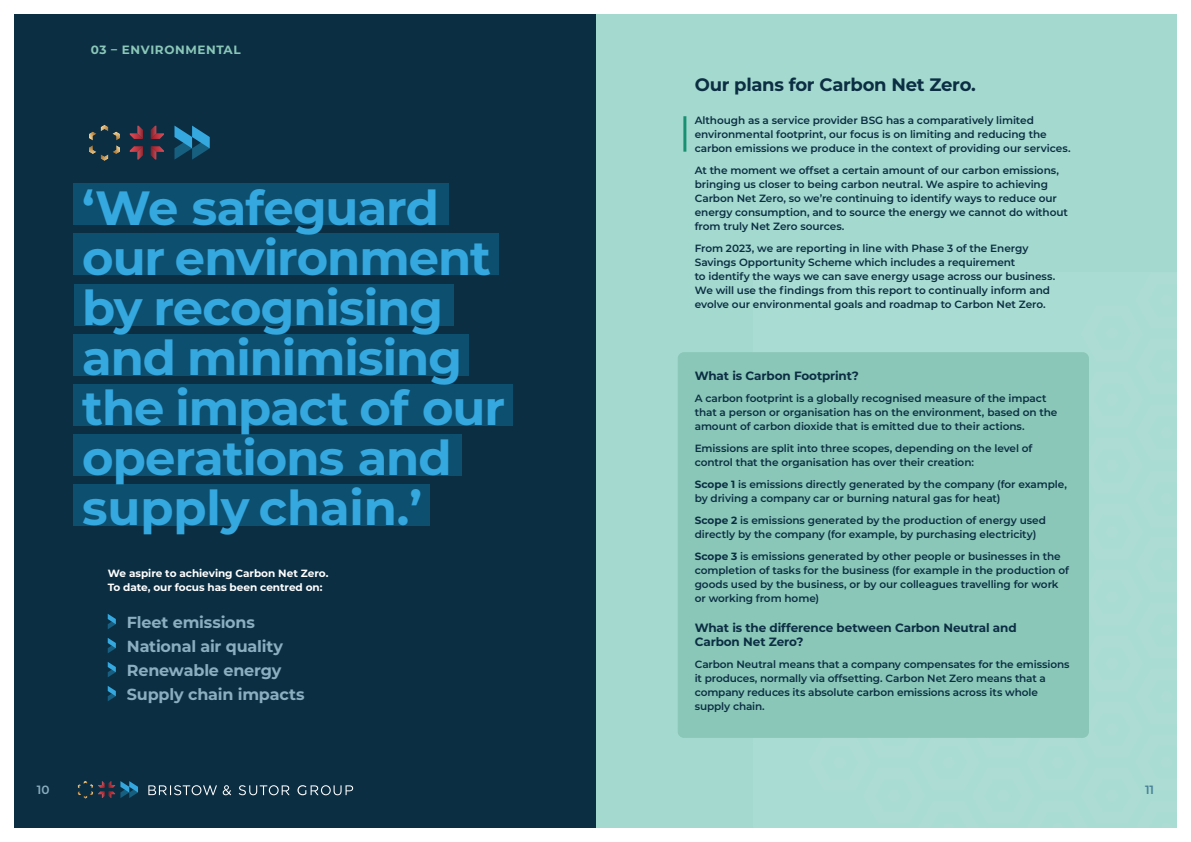
<style>
.page{position:relative;width:1191px;height:842px;background:#fff}
.page>*{position:absolute;margin:0;border:0;box-sizing:border-box;transform-origin:0 0}
.t1{font:700 48px/50px "Montserrat";letter-spacing:-.02em;color:#35a8e0}
.t2{font:700 18px "Montserrat";letter-spacing:-.015em;color:#0b2e43}
.t3{font:700 16px/24px "Montserrat";letter-spacing:-.01em;color:#8bafbf}
.t4{font:700 12px/14px "Montserrat";letter-spacing:-.01em;color:#0b2e43}
.t5{font:700 12px "Montserrat";letter-spacing:.05em;color:#8ac7b8}
.t6{font:600 12px "Montserrat";color:#8bafbf}
.t7{font:600 12px "Montserrat";color:#478199}
.t8{font:600 10.5px/14px "Montserrat";letter-spacing:-.005em;color:#0b2e43}
.t9{font:700 10.5px/14px "Montserrat";letter-spacing:-.005em;color:#fff}
.s1{font-weight:700}
</style>
<div class="page">
<div style="left:595px;top:14px;width:581px;height:814px;background:#a4d9cf"></div>
<div style="left:14px;top:14px;width:581px;height:814px;background:#0b2e43"></div>
<div style="left:74px;top:184px;width:375px;height:41px;background:#0d4f6f"></div>
<div style="left:74px;top:234px;width:425px;height:41px;background:#0d4f6f"></div>
<div style="left:74px;top:284px;width:380px;height:41px;background:#0d4f6f"></div>
<div style="left:74px;top:334px;width:395px;height:41px;background:#0d4f6f"></div>
<div style="left:74px;top:384px;width:439px;height:41px;background:#0d4f6f"></div>
<div style="left:74px;top:434px;width:388px;height:41px;background:#0d4f6f"></div>
<div style="left:74px;top:484px;width:356px;height:41px;background:#0d4f6f"></div>
<svg style="left:89px;top:125px;width:31px;height:36px"></svg>
<svg style="left:174px;top:126px;width:36px;height:34px"></svg>
<svg style="left:151px;top:126px;width:13px;height:13px"></svg>
<svg style="left:130px;top:126px;width:13px;height:13px"></svg>
<svg style="left:130px;top:146px;width:13px;height:13px"></svg>
<svg style="left:151px;top:146px;width:13px;height:13px"></svg>
<svg style="left:108px;top:614px;width:8px;height:15px"></svg>
<svg style="left:108px;top:638px;width:8px;height:15px"></svg>
<svg style="left:108px;top:662px;width:8px;height:15px"></svg>
<svg style="left:108px;top:686px;width:8px;height:15px"></svg>
<svg style="left:148px;top:785px;width:205px;height:10px"></svg>
<svg style="left:78px;top:781px;width:60px;height:18px"></svg>
<hr style="left:683px;top:116px;width:3px;height:36px;background:#189173">
<div style="left:678px;top:353px;width:410px;height:384px;background:#8ac7b8;border-radius:6px"></div>
<p class="t5" style="left:91px;top:41px;width:151px">03 – ENVIRONMENTAL</p>
<h1 class="t1" style="left:82px;top:181px;width:424px">‘We safeguard our environment by recognising and minimising the impact of our operations and supply chain.’</h1>
<p class="t9" style="left:108px;top:566px;width:222px">We aspire to achieving Carbon Net Zero.<br>To date, our focus has been centred on:</p>
<h3 class="t3" style="left:127px;top:609px;width:179px">Fleet emissions<br>National air quality<br>Renewable energy<br>Supply chain impacts</h3>
<h2 class="t2" style="left:694px;top:72px;width:283px">Our plans for Carbon Net Zero.</h2>
<p class="t8" style="left:694px;top:112px;width:377px">Although as a service provider BSG has a comparatively limited environmental footprint, our focus is on limiting and reducing the carbon emissions we produce in the context of providing our services.</p>
<p class="t8" style="left:694px;top:162px;width:375px">At the moment we offset a certain amount of our carbon emissions, bringing us closer to being carbon neutral. We aspire to achieving Carbon Net Zero, so we’re continuing to identify ways to reduce our energy consumption, and to source the energy we cannot do without from truly Net Zero sources.</p>
<p class="t8" style="left:694px;top:240px;width:362px">From 2023, we are reporting in line with Phase 3 of the Energy Savings Opportunity Scheme which includes a requirement<br>to identify the ways we can save energy usage across our business.<br>We will use the findings from this report to continually inform and evolve our environmental goals and roadmap to Carbon Net Zero.</p>
<p class="t4" style="left:694px;top:368px;width:166px">What is Carbon Footprint?</p>
<p class="t8" style="left:694px;top:391px;width:364px">A carbon footprint is a globally recognised measure of the impact that a person or organisation has on the environment, based on the amount of carbon dioxide that is emitted due to their actions.</p>
<p class="t8" style="left:694px;top:441px;width:339px">Emissions are split into three scopes, depending on the level of control that the organisation has over their creation:</p>
<p class="t8" style="left:694px;top:477px;width:374px"><span class="s1">Scope 1</span> is emissions directly generated by the company (for example, by driving a company car or burning natural gas for heat)</p>
<p class="t8" style="left:694px;top:513px;width:353px"><span class="s1">Scope 2</span> is emissions generated by the production of energy used directly by the company (for example, by purchasing electricity)</p>
<p class="t8" style="left:694px;top:549px;width:376px"><span class="s1">Scope 3</span> is emissions generated by other people or businesses in the completion of tasks for the business (for example in the production of goods used by the business, or by our colleagues travelling for work or working from home)</p>
<p class="t4" style="left:694px;top:620px;width:323px">What is the difference between Carbon Neutral and<br>Carbon Net Zero?</p>
<p class="t8" style="left:694px;top:657px;width:376px">Carbon Neutral means that a company compensates for the emissions it produces, normally via offsetting. Carbon Net Zero means that a company reduces its absolute carbon emissions across its whole supply chain.</p>
<p class="t6" style="left:37px;top:781px;width:14px">10</p>
<p class="t7" style="left:1145px;top:781px;width:10px">11</p>
</div>
